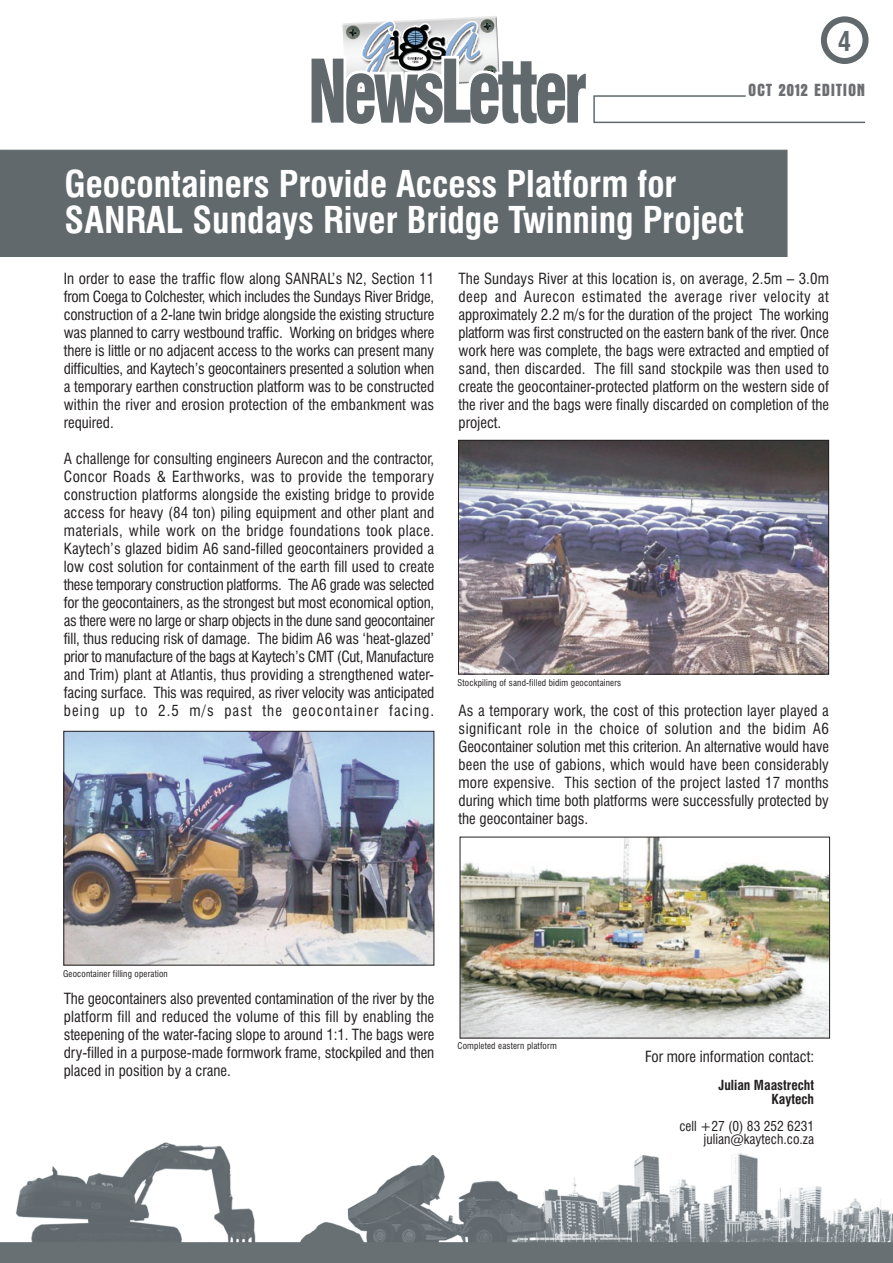
<style>
.page{position:relative;width:893px;height:1263px;background:#fff}
.page>*{position:absolute;margin:0;border:0;box-sizing:border-box;transform-origin:0 0}
.t1{font:700 condensed 36px/36px "Swiss 721 BT";color:#fff}
.t2{font:700 condensed 27px "Swiss 721 BT";color:#61696d}
.t3{font:700 condensed 17.85px "Aurora BT";letter-spacing:.04em;color:#6c6d70}
.t4{font:condensed 15px/18px "Swiss 721 BT";color:#231f20;text-align:justify}
.t5{font:condensed 13.5px/13.5px "Swiss 721 BT";color:#231f20;text-align:right}
.t6{font:700 condensed 13.5px/13.5px "Swiss 721 BT";color:#231f20;text-align:right}
.t7{font:condensed 9px "Swiss 721 BT";letter-spacing:.02em;color:#231f20}
</style>
<div class="page">
<div style="left:0;top:150px;width:787px;height:107px;background:#61696d"></div>
<img style="left:0;top:1142px;width:892px;height:121px">
<div style="left:820px;top:16px;width:48px;height:48px;border:6px solid #61696d;border-radius:50%"></div>
<img style="left:342px;top:16px;width:157px;height:40px">
<svg style="left:311px;top:56px;width:554px;height:68px"></svg>
<img style="left:66px;top:733px;width:366px;height:230px">
<div style="left:64px;top:731px;width:370px;height:234px;border:1px solid #231f20"></div>
<img style="left:460px;top:442px;width:366px;height:230px">
<div style="left:458px;top:440px;width:370px;height:234px;border:1px solid #231f20"></div>
<img style="left:462px;top:839px;width:365px;height:197px">
<h2 class="t2" style="left:838px;top:30px;width:15px">4</h2>
<p class="t3" style="left:748px;top:83px;width:118px">OCT 2012 EDITION</p>
<h1 class="t1" style="left:65px;top:168px;width:681px">Geocontainers Provide Access Platform for<br>SANRAL Sundays River Bridge Twinning Project</h1>
<p class="t4" style="left:64px;top:271px;width:372px">In order to ease the traffic flow along SANRAL’s N2, Section 11 from Coega to Colchester, which includes the Sundays River Bridge, construction of a 2-lane twin bridge alongside the existing structure was planned to carry westbound traffic. Working on bridges where there is little or no adjacent access to the works can present many difficulties, and Kaytech’s geocontainers presented a solution when a temporary earthen construction platform was to be constructed within the river and erosion protection of the embankment was required.</p>
<p class="t4" style="left:64px;top:451px;width:372px">A challenge for consulting engineers Aurecon and the contractor, Concor Roads &amp; Earthworks, was to provide the temporary construction platforms alongside the existing bridge to provide access for heavy (84 ton) piling equipment and other plant and materials, while work on the bridge foundations took place.<br>Kaytech’s glazed bidim A6 sand-filled geocontainers provided a low cost solution for containment of the earth fill used to create these temporary construction platforms. The A6 grade was selected for the geocontainers, as the strongest but most economical option, as there were no large or sharp objects in the dune sand geocontainer fill, thus reducing risk of damage. The bidim A6 was ‘heat-glazed’ prior to manufacture of the bags at Kaytech’s CMT (Cut, Manufacture and Trim) plant at Atlantis, thus providing a strengthened water&shy;facing surface. This was required, as river velocity was anticipated being up to 2.5 m/s past the geocontainer facing.</p>
<p class="t4" style="left:458px;top:271px;width:372px">The Sundays River at this location is, on average, 2.5m – 3.0m deep and Aurecon estimated the average river velocity at approximately 2.2 m/s for the duration of the project The working platform was first constructed on the eastern bank of the river. Once work here was complete, the bags were extracted and emptied of sand, then discarded. The fill sand stockpile was then used to create the geocontainer-protected platform on the western side of the river and the bags were finally discarded on completion of the project.</p>
<p class="t7" style="left:457px;top:679px;width:165px">Stockpiling of sand-filled bidim geocontainers</p>
<p class="t4" style="left:458px;top:703px;width:372px">As a temporary work, the cost of this protection layer played a significant role in the choice of solution and the bidim A6<br>Geocontainer solution met this criterion. An alternative would have been the use of gabions, which would have been considerably more expensive. This section of the project lasted 17 months during which time both platforms were successfully protected by the geocontainer bags.</p>
<p class="t7" style="left:63px;top:969px;width:106px">Geocontainer filling operation</p>
<p class="t4" style="left:64px;top:990px;width:372px">The geocontainers also prevented contamination of the river by the platform fill and reduced the volume of this fill by enabling the steepening of the water-facing slope to around 1:1. The bags were dry-filled in a purpose-made formwork frame, stockpiled and then placed in position by a crane.</p>
<p class="t7" style="left:457px;top:1042px;width:101px">Completed eastern platform</p>
<p class="t4" style="left:645px;top:1048px;width:170px">For more information contact:</p>
<p class="t6" style="left:718px;top:1079px;width:97px">Julian Maastrecht<br>Kaytech</p>
<p class="t5" style="left:679px;top:1120px;width:136px">cell +27 (0) 83 252 6231 julian@kaytech.co.za</p>
</div>
